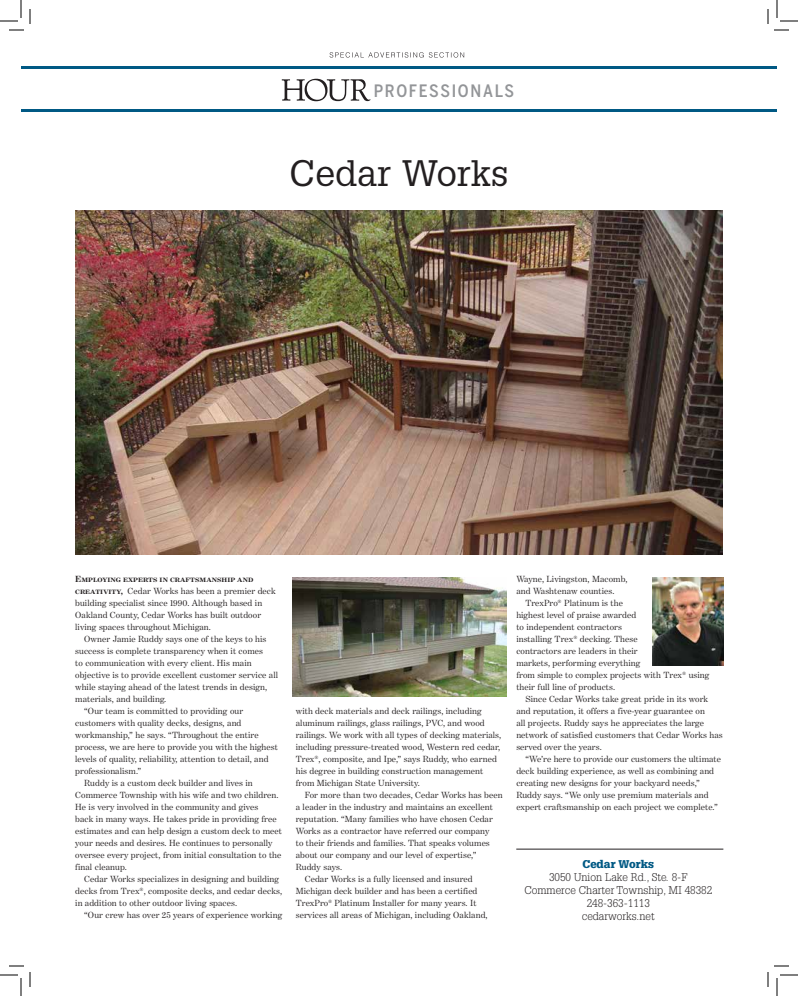
<style>
.page{position:relative;width:798px;height:996px;background:#fff}
.page>*{position:absolute;margin:0;border:0;box-sizing:border-box;transform-origin:0 0}
.t1{font:36px "Glypha";color:#231f20}
.t2{font:500 17px "Benton Sans Cond";letter-spacing:.1em;color:#939598}
.t3{font:300 11px/13px "Glypha";color:#231f20;text-align:center}
.t4{font:900 11px "Glypha";color:#005984}
.t5{font:9px/12px "Benton Modern One";letter-spacing:.01em;color:#231f20}
.t6{font:9px "Benton Modern One Bold SC";letter-spacing:.01em;color:#231f20}
.s1{font-family:"Benton Modern One Bold SC"}
</style>
<div class="page">
<hr style="left:21px;top:66px;width:756px;height:3px;background:#005984">
<hr style="left:21px;top:109px;width:756px;height:3px;background:#005984">
<svg style="left:330px;top:52px;width:134px;height:6px"></svg>
<hr style="left:516px;top:849px;width:207px;height:1px;background:#231f20">
<img style="left:75px;top:210px;width:648px;height:345px">
<svg style="left:282px;top:79px;width:89px;height:22px"></svg>
<img style="left:652px;top:577px;width:71px;height:88px">
<img style="left:292px;top:577px;width:214px;height:120px">
<svg style="left:0;top:0;width:31px;height:31px"></svg>
<svg style="left:0;top:965px;width:31px;height:31px"></svg>
<svg style="left:767px;top:0;width:31px;height:31px"></svg>
<svg style="left:767px;top:965px;width:31px;height:31px"></svg>
<h2 class="t2" style="left:374px;top:81px;width:142px">PROFESSIONALS</h2>
<h1 class="t1" style="left:289px;top:152px;width:221px">Cedar Works</h1>
<p class="t6" style="left:75px;top:574px;width:180px">Employing experts in craftsmanship and</p>
<p class="t5" style="left:75px;top:585px;width:202px"><span class="s1">creativity,</span> Cedar Works has been a premier deck building specialist since 1990. Although based in Oakland County, Cedar Works has built outdoor living spaces throughout Michigan.</p>
<p class="t5" style="left:84px;top:633px;width:184px">Owner Jamie Ruddy says one of the keys to his</p>
<p class="t5" style="left:75px;top:645px;width:189px">success is complete transparency when it comes</p>
<p class="t5" style="left:75px;top:657px;width:178px">to communication with every client. His main</p>
<p class="t5" style="left:75px;top:669px;width:204px">objective is to provide excellent customer service all</p>
<p class="t5" style="left:75px;top:681px;width:193px">while staying ahead of the latest trends in design,</p>
<p class="t5" style="left:75px;top:693px;width:92px">materials, and building.</p>
<p class="t5" style="left:84px;top:705px;width:161px">“Our team is committed to providing our</p>
<p class="t5" style="left:75px;top:717px;width:168px">customers with quality decks, designs, and</p>
<p class="t5" style="left:75px;top:729px;width:185px">workmanship,” he says. “Throughout the entire</p>
<p class="t5" style="left:75px;top:741px;width:204px">process, we are here to provide you with the highest</p>
<p class="t5" style="left:75px;top:753px;width:195px">levels of quality, reliability, attention to detail, and</p>
<p class="t5" style="left:75px;top:765px;width:68px">professionalism.”</p>
<p class="t5" style="left:84px;top:777px;width:170px">Ruddy is a custom deck builder and lives in</p>
<p class="t5" style="left:75px;top:789px;width:205px">Commerce Township with his wife and two children.</p>
<p class="t5" style="left:75px;top:801px;width:185px">He is very involved in the community and gives</p>
<p class="t5" style="left:75px;top:813px;width:203px">back in many ways. He takes pride in providing free</p>
<p class="t5" style="left:75px;top:825px;width:208px">estimates and can help design a custom deck to meet</p>
<p class="t5" style="left:75px;top:837px;width:199px">your needs and desires. He continues to personally</p>
<p class="t5" style="left:75px;top:849px;width:208px">oversee every project, from initial consultation to the</p>
<p class="t5" style="left:75px;top:861px;width:53px">final cleanup.</p>
<p class="t5" style="left:84px;top:873px;width:196px">Cedar Works specializes in designing and building</p>
<p class="t5" style="left:75px;top:885px;width:209px">decks from Trex®, composite decks, and cedar decks,</p>
<p class="t5" style="left:75px;top:897px;width:163px">in addition to other outdoor living spaces.</p>
<p class="t5" style="left:84px;top:909px;width:200px">“Our crew has over 25 years of experience working</p>
<p class="t5" style="left:296px;top:705px;width:207px">with deck materials and deck railings, including aluminum railings, glass railings, PVC, and wood railings. We work with all types of decking materials, including pressure-treated wood, Western red cedar, Trex®, composite, and Ipe,” says Ruddy, who earned his degree in building construction management from Michigan State University.</p>
<p class="t5" style="left:305px;top:789px;width:199px">For more than two decades, Cedar Works has been</p>
<p class="t5" style="left:296px;top:801px;width:199px">a leader in the industry and maintains an excellent</p>
<p class="t5" style="left:296px;top:813px;width:199px">reputation. “Many families who have chosen Cedar</p>
<p class="t5" style="left:296px;top:825px;width:195px">Works as a contractor have referred our company</p>
<p class="t5" style="left:296px;top:837px;width:196px">to their friends and families. That speaks volumes</p>
<p class="t5" style="left:296px;top:849px;width:182px">about our company and our level of expertise,”</p>
<p class="t5" style="left:296px;top:861px;width:48px">Ruddy says.</p>
<p class="t5" style="left:305px;top:873px;width:169px">Cedar Works is a fully licensed and insured</p>
<p class="t5" style="left:296px;top:885px;width:183px">Michigan deck builder and has been a certified</p>
<p class="t5" style="left:296px;top:897px;width:182px">TrexPro® Platinum Installer for many years. It</p>
<p class="t5" style="left:296px;top:909px;width:193px">services all areas of Michigan, including Oakland,</p>
<p class="t5" style="left:516px;top:573px;width:113px">Wayne, Livingston, Macomb, and Washtenaw counties.</p>
<p class="t5" style="left:516px;top:597px;width:195px;text-indent:9px">TrexPro® Platinum is the<br>highest level of praise awarded<br>to independent contractors<br>installing Trex® decking. These<br>contractors are leaders in their<br>markets, performing everything<br>from simple to complex projects with Trex® using their full line of products.</p>
<p class="t5" style="left:516px;top:693px;width:208px;text-indent:9px">Since Cedar Works take great pride in its work and reputation, it offers a five-year guarantee on<br>all projects. Ruddy says he appreciates the large network of satisfied customers that Cedar Works has served over the years.</p>
<p class="t5" style="left:516px;top:753px;width:206px;text-indent:9px">“We’re here to provide our customers the ultimate deck building experience, as well as combining and creating new designs for your backyard needs,” Ruddy says. “We only use premium materials and expert craftsmanship on each project we complete.”</p>
<p class="t4" style="left:583px;top:857px;width:73px">Cedar Works</p>
<p class="t3" style="left:524px;top:871px;width:189px">3050 Union Lake Rd., Ste. 8-F<br>Commerce Charter Township, MI 48382<br>248-363-1113<br>cedarworks.net</p>
</div>
